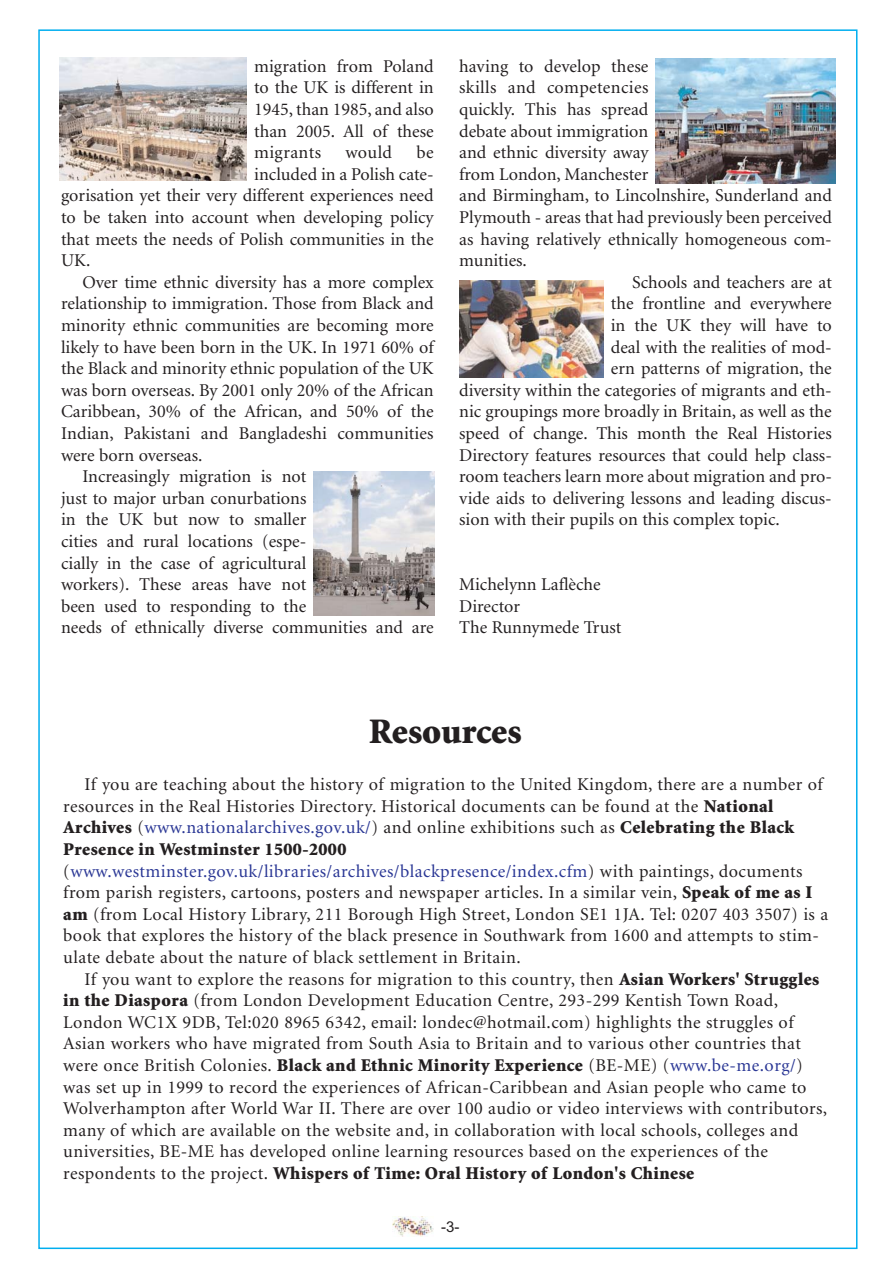
<style>
.page{position:relative;width:893px;height:1263px;background:#fff}
.page>*{position:absolute;margin:0;border:0;box-sizing:border-box;transform-origin:0 0}
.t1{font:900 36px "Minion";color:#231f20}
.t2{font:18px/21.6px "Minion";letter-spacing:.005em;color:#231f20;text-align:justify}
.t3{font:18px/21.6px "Minion";letter-spacing:.025em;color:#231f20}
.t4{font:15px "Arial";color:#231f20}
.s1{font-weight:900}
.s2{color:#2a3795}
</style>
<div class="page">
<img style="left:392px;top:1216px;width:41px;height:21px">
<img style="left:459px;top:281px;width:144px;height:96px">
<img style="left:656px;top:58px;width:179px;height:126px">
<img style="left:314px;top:472px;width:120px;height:143px">
<img style="left:60px;top:57px;width:187px;height:124px">
<p class="t2" style="left:254px;top:57px;width:181px">migration from Poland to the UK is different in 1945, than 1985, and also than 2005. All of these migrants</p>
<p class="t2" style="left:345px;top:143px;width:48px">would</p>
<p class="t2" style="left:416px;top:143px;width:19px">be</p>
<p class="t2" style="left:254px;top:165px;width:181px">included in a Polish cate-</p>
<p class="t2" style="left:61px;top:186px;width:374px">gorisation yet their very different experiences need</p>
<p class="t2" style="left:61px;top:208px;width:374px">to be taken into account when developing policy</p>
<p class="t2" style="left:61px;top:230px;width:374px">that meets the needs of Polish communities in the</p>
<p class="t2" style="left:61px;top:251px;width:31px">UK.</p>
<p class="t2" style="left:82px;top:273px;width:353px">Over time ethnic diversity has a more complex</p>
<p class="t2" style="left:61px;top:294px;width:374px">relationship to immigration. Those from Black and</p>
<p class="t2" style="left:61px;top:316px;width:374px">minority ethnic communities are becoming more</p>
<p class="t2" style="left:61px;top:338px;width:374px">likely to have been born in the UK. In 1971 60% of</p>
<p class="t2" style="left:61px;top:359px;width:374px">the Black and minority ethnic population of the UK</p>
<p class="t2" style="left:61px;top:381px;width:374px">was born overseas. By 2001 only 20% of the African</p>
<p class="t2" style="left:61px;top:402px;width:374px">Caribbean, 30% of the African, and 50% of the</p>
<p class="t2" style="left:61px;top:424px;width:374px">Indian, Pakistani and Bangladeshi communities</p>
<p class="t2" style="left:61px;top:446px;width:143px">were born overseas.</p>
<p class="t2" style="left:82px;top:467px;width:225px">Increasingly migration is not</p>
<p class="t2" style="left:61px;top:489px;width:247px">just to major urban conurbations</p>
<p class="t2" style="left:61px;top:510px;width:247px">in the UK but now to smaller</p>
<p class="t2" style="left:61px;top:532px;width:247px">cities and rural locations (espe-</p>
<p class="t2" style="left:61px;top:554px;width:247px">cially in the case of agricultural</p>
<p class="t2" style="left:61px;top:575px;width:247px">workers). These areas have not</p>
<p class="t2" style="left:61px;top:597px;width:247px">been used to responding to the</p>
<p class="t2" style="left:61px;top:618px;width:374px">needs of ethnically diverse communities and are</p>
<p class="t2" style="left:459px;top:57px;width:191px">having to develop these</p>
<p class="t2" style="left:459px;top:78px;width:191px">skills and competencies</p>
<p class="t2" style="left:459px;top:100px;width:191px">quickly. This has spread</p>
<p class="t2" style="left:459px;top:122px;width:191px">debate about immigration</p>
<p class="t2" style="left:459px;top:143px;width:191px">and ethnic diversity away</p>
<p class="t2" style="left:459px;top:165px;width:191px">from London, Manchester</p>
<p class="t2" style="left:459px;top:186px;width:374px">and Birmingham, to Lincolnshire, Sunderland and</p>
<p class="t2" style="left:459px;top:208px;width:374px">Plymouth - areas that had previously been perceived</p>
<p class="t2" style="left:459px;top:230px;width:374px">as having relatively ethnically homogeneous com-</p>
<p class="t2" style="left:459px;top:251px;width:69px">munities.</p>
<p class="t2" style="left:632px;top:273px;width:201px">Schools and teachers are at</p>
<p class="t2" style="left:611px;top:294px;width:222px">the frontline and everywhere</p>
<p class="t2" style="left:611px;top:316px;width:222px">in the UK they will have to</p>
<p class="t2" style="left:611px;top:338px;width:222px">deal with the realities of mod-</p>
<p class="t2" style="left:611px;top:359px;width:222px">ern patterns of migration, the</p>
<p class="t2" style="left:459px;top:381px;width:374px">diversity within the categories of migrants and eth-</p>
<p class="t2" style="left:459px;top:402px;width:374px">nic groupings more broadly in Britain, as well as the</p>
<p class="t2" style="left:459px;top:424px;width:374px">speed of change. This month the Real Histories</p>
<p class="t2" style="left:459px;top:446px;width:374px">Directory features resources that could help class-</p>
<p class="t2" style="left:459px;top:467px;width:374px">room teachers learn more about migration and pro-</p>
<p class="t2" style="left:459px;top:489px;width:374px">vide aids to delivering lessons and leading discus-</p>
<p class="t2" style="left:459px;top:510px;width:322px">sion with their pupils on this complex topic.</p>
<p class="t2" style="left:459px;top:575px;width:164px;text-align:left">Michelynn Laflèche<br>Director<br>The Runnymede Trust</p>
<h1 class="t1" style="left:369px;top:717px;width:154px">Resources</h1>
<p class="t3" style="left:63px;top:775px;width:766px;text-indent:21px">If you are teaching about the history of migration to the United Kingdom, there are a number of resources in the Real Histories Directory. Historical documents can be found at the <span class="s1">National Archives</span> (<span class="s2">www.nationalarchives.gov.uk/</span>) and online exhibitions such as <span class="s1">Celebrating the Black Presence in Westminster 1500-2000 </span>(<span class="s2">www.westminster.gov.uk/libraries/archives/blackpresence/index.cfm</span>) with paintings, documents from parish registers, cartoons, posters and newspaper articles. In a similar vein, <span class="s1">Speak of me as I am</span> (from Local History Library, 211 Borough High Street, London SE1 1JA. Tel: 0207 403 3507) is a book that explores the history of the black presence in Southwark from 1600 and attempts to stim&shy;ulate debate about the nature of black settlement in Britain.</p>
<p class="t3" style="left:63px;top:970px;width:765px;text-indent:21px">If you want to explore the reasons for migration to this country, then <span class="s1">Asian Workers' Struggles in the Diaspora</span> (from London Development Education Centre, 293-299 Kentish Town Road, London WC1X 9DB, Tel:020 8965 6342, email: londec@hotmail.com) highlights the struggles of Asian workers who have migrated from South Asia to Britain and to various other countries that were once British Colonies. <span class="s1">Black and Ethnic Minority Experience</span> (BE-ME) (<span class="s2">www.be-me.org/</span>) was set up in 1999 to record the experiences of African-Caribbean and Asian people who came to Wolverhampton after World War II. There are over 100 audio or video interviews with contributors, many of which are available on the website and, in collaboration with local schools, colleges and universities, BE-ME has developed online learning resources based on the experiences of the respondents to the project. <span class="s1">Whispers of Time: Oral History of London's Chinese</span></p>
<p class="t4" style="left:441px;top:1221px;width:20px">-3-</p>
</div>
